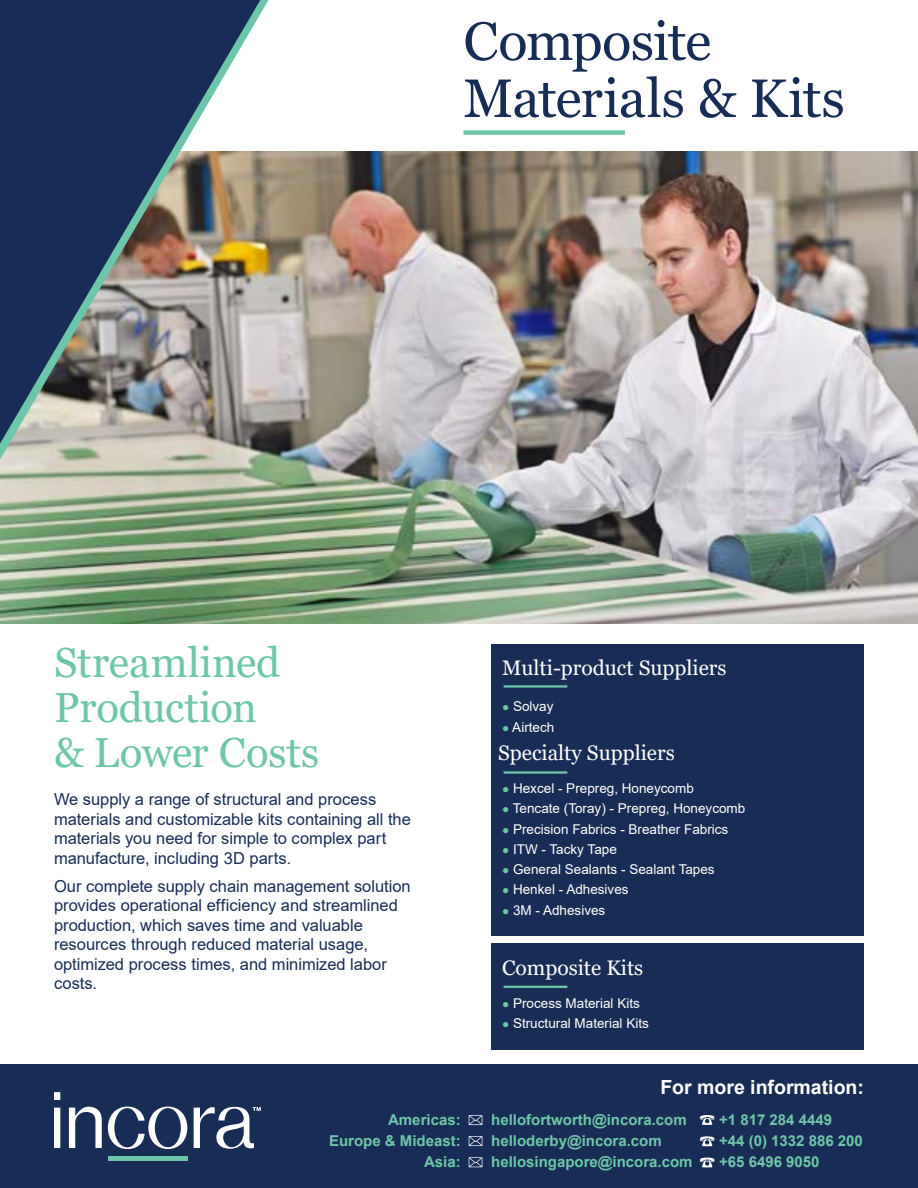
<style>
.page{position:relative;width:918px;height:1188px;background:#fff}
.page>*{position:absolute;margin:0;border:0;box-sizing:border-box;transform-origin:0 0}
.t1{font:54px/57px "Georgia";letter-spacing:-.015em;color:#182d55}
.t2{font:42px/45px "Georgia";letter-spacing:-.005em;color:#6ec6aa}
.t3{font:21px "Georgia";color:#fff}
.t4{font:700 19.5px "Arial";color:#fff}
.t5{font:16.5px/19.5px "Arial";color:#182d55}
.t6{font:700 15px/21px "Arial";color:#6ec6aa}
.t7{font:13.5px "Arial";color:#fff}
.s1{font-size:12px;color:#6ec6aa}
</style>
<div class="page">
<div style="left:491px;top:644px;width:373px;height:291px;background:#182d55"></div>
<div style="left:491px;top:943px;width:373px;height:107px;background:#182d55"></div>
<img style="left:0;top:152px;width:918px;height:471px">
<svg style="left:0;top:0;width:269px;height:460px"></svg>
<img style="left:0;top:0;width:260px;height:444px">
<hr style="left:504px;top:685px;width:63px;height:3px;background:#6ec6aa">
<hr style="left:504px;top:771px;width:63px;height:3px;background:#6ec6aa">
<hr style="left:504px;top:986px;width:63px;height:2px;background:#6ec6aa">
<div style="left:463px;top:130px;width:162px;height:5px;background:#6ec6aa"></div>
<div style="left:0;top:1065px;width:918px;height:123px;background:#182d55"></div>
<div style="left:108px;top:1156px;width:79px;height:5px;background:#6ec6aa"></div>
<svg style="left:54px;top:1092px;width:6px;height:56px"></svg>
<svg style="left:69px;top:1107px;width:33px;height:41px"></svg>
<svg style="left:108px;top:1107px;width:79px;height:42px"></svg>
<svg style="left:194px;top:1107px;width:67px;height:42px"></svg>
<svg style="left:469px;top:1115px;width:13px;height:10px"></svg>
<svg style="left:469px;top:1136px;width:13px;height:10px"></svg>
<svg style="left:469px;top:1157px;width:13px;height:10px"></svg>
<svg style="left:700px;top:1115px;width:14px;height:10px"></svg>
<svg style="left:700px;top:1136px;width:14px;height:10px"></svg>
<svg style="left:700px;top:1158px;width:14px;height:9px"></svg>
<h1 class="t1" style="left:463px;top:17px;width:383px">Composite<br>Materials &amp; Kits</h1>
<h2 class="t2" style="left:54px;top:643px;width:267px">Streamlined<br>Production<br>&amp; Lower Costs</h2>
<p class="t5" style="left:54px;top:791px;width:358px">We supply a range of structural and process materials and customizable kits containing all the materials you need for simple to complex part manufacture, including 3D parts.</p>
<p class="t5" style="left:54px;top:878px;width:358px">Our complete supply chain management solution provides operational efficiency and streamlined production, which saves time and valuable resources through reduced material usage, optimized process times, and minimized labor costs.</p>
<p class="t3" style="left:502px;top:659px;width:226px">Multi-product Suppliers</p>
<p class="t7" style="left:502px;top:702px;width:53px"><span class="s1">●</span> Solvay</p>
<p class="t7" style="left:502px;top:722px;width:54px"><span class="s1">●</span> Airtech</p>
<p class="t3" style="left:498px;top:744px;width:178px">Specialty Suppliers</p>
<p class="t7" style="left:502px;top:783px;width:193px"><span class="s1">●</span> Hexcel - Prepreg, Honeycomb</p>
<p class="t7" style="left:502px;top:804px;width:245px"><span class="s1">●</span> Tencate (Toray) - Prepreg, Honeycomb</p>
<p class="t7" style="left:502px;top:824px;width:228px"><span class="s1">●</span> Precision Fabrics - Breather Fabrics</p>
<p class="t7" style="left:502px;top:844px;width:116px"><span class="s1">●</span> ITW - Tacky Tape</p>
<p class="t7" style="left:502px;top:864px;width:214px"><span class="s1">●</span> General Sealants - Sealant Tapes</p>
<p class="t7" style="left:502px;top:885px;width:128px"><span class="s1">●</span> Henkel - Adhesives</p>
<p class="t7" style="left:502px;top:905px;width:105px"><span class="s1">●</span> 3M - Adhesives</p>
<p class="t3" style="left:502px;top:959px;width:143px">Composite Kits</p>
<p class="t7" style="left:502px;top:998px;width:139px"><span class="s1">●</span> Process Material Kits</p>
<p class="t7" style="left:502px;top:1018px;width:148px"><span class="s1">●</span> Structural Material Kits</p>
<p class="t4" style="left:660px;top:1080px;width:205px">For more information:</p>
<p class="t6" style="left:491px;top:1111px;width:203px">hellofortworth@incora.com helloderby@incora.com hellosingapore@incora.com</p>
<p class="t6" style="left:329px;top:1111px;width:133px;text-align:right">Americas:<br>Europe &amp; Mideast:<br>Asia:</p>
<p class="t6" style="left:719px;top:1111px;width:145px">+1 817 284 4449<br>+44 (0) 1332 886 200 +65 6496 9050</p>
</div>
